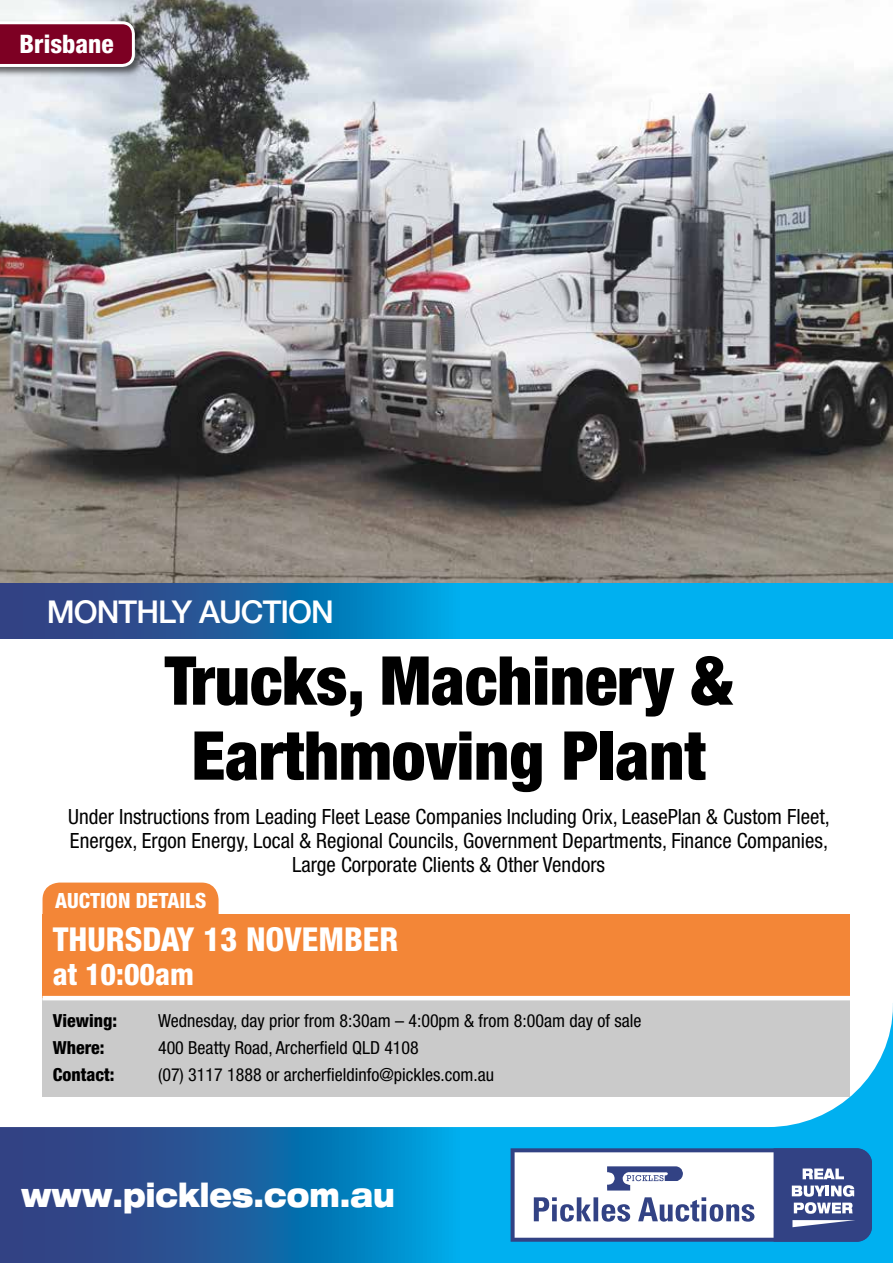
<style>
.page{position:relative;width:893px;height:1263px;background:#fff}
.page>*{position:absolute;margin:0;border:0;box-sizing:border-box;transform-origin:0 0}
.t1{font:900 condensed 67.5px/75px "Helvetica Neue LT Std";color:#000;text-align:center}
.t2{font:900 expanded 33px "Helvetica Neue LT Pro";color:#fff;scale:.79 1}
.t3{font:800 condensed 33px "Helvetica Neue LT Std";color:#fff}
.t4{font:500 31.5px "Helvetica Neue LT Std";letter-spacing:-.03em;color:#fff}
.t5{font:800 condensed 30px "Helvetica Neue LT Std";color:#fff}
.t6{font:800 condensed 25.5px "Helvetica Neue LT Std";color:#fff}
.t7{font:condensed 21px/24px "Helvetica Neue LT Std";color:#000;text-align:center}
.t8{font:800 condensed 21px "Helvetica Neue LT Std";color:#fff}
.t9{font:condensed 18px "Helvetica Neue LT Std";color:#000}
.t10{font:800 condensed 18px "Helvetica Neue LT Std";color:#000}
</style>
<div class="page">
<svg style="left:0;top:1003px;width:893px;height:260px"></svg>
<svg style="left:511px;top:1148px;width:361px;height:94px"></svg>
<img style="left:0;top:0;width:893px;height:583px">
<svg style="left:0;top:583px;width:893px;height:55px;background:#0d89c9"></svg>
<div style="left:43px;top:882px;width:176px;height:64px;background:#f38637;border-radius:17px"></div>
<div style="left:43px;top:914px;width:807px;height:84px;background:#f38637"></div>
<div style="left:43px;top:998px;width:807px;height:99px;background:#cacaca"></div>
<hr style="left:43px;top:996px;width:807px;height:4px;background:#fff">
<div style="left:0;top:19px;width:146px;height:59px;background:#000;opacity:.6"></div>
<svg style="left:0;top:21px;width:135px;height:46px;background:#902744"></svg>
<p class="t6" style="left:20px;top:28px;width:95px">Brisbane</p>
<h3 class="t4" style="left:47px;top:593px;width:289px">MONTHLY AUCTION</h3>
<h1 class="t1" style="left:165px;top:642px;width:569px">Trucks, Machinery &amp;<br>Earthmoving Plant</h1>
<p class="t7" style="left:68px;top:804px;width:763px">Under Instructions from Leading Fleet Lease Companies Including Orix, LeasePlan &amp; Custom Fleet,<br>Energex, Ergon Energy, Local &amp; Regional Councils, Government Departments, Finance Companies,<br>Large Corporate Clients &amp; Other Vendors</p>
<p class="t8" style="left:55px;top:887px;width:153px">AUCTION DETAILS</p>
<h2 class="t3" style="left:53px;top:918px;width:347px">THURSDAY 13 NOVEMBER</h2>
<h3 class="t5" style="left:53px;top:956px;width:143px">at 10:00am</h3>
<p class="t10" style="left:53px;top:1009px;width:66px">Viewing:</p>
<p class="t9" style="left:158px;top:1010px;width:485px">Wednesday, day prior from 8:30am – 4:00pm &amp; from 8:00am day of sale</p>
<p class="t10" style="left:53px;top:1036px;width:53px">Where:</p>
<p class="t9" style="left:158px;top:1037px;width:262px">400 Beatty Road, Archerfield QLD 4108</p>
<p class="t10" style="left:53px;top:1063px;width:63px">Contact:</p>
<p class="t9" style="left:158px;top:1064px;width:337px">(07) 3117 1888 or archerfieldinfo@pickles.com.au</p>
<h2 class="t2" style="left:21px;top:1173px;width:474px">www.pickles.com.au</h2>
</div>
